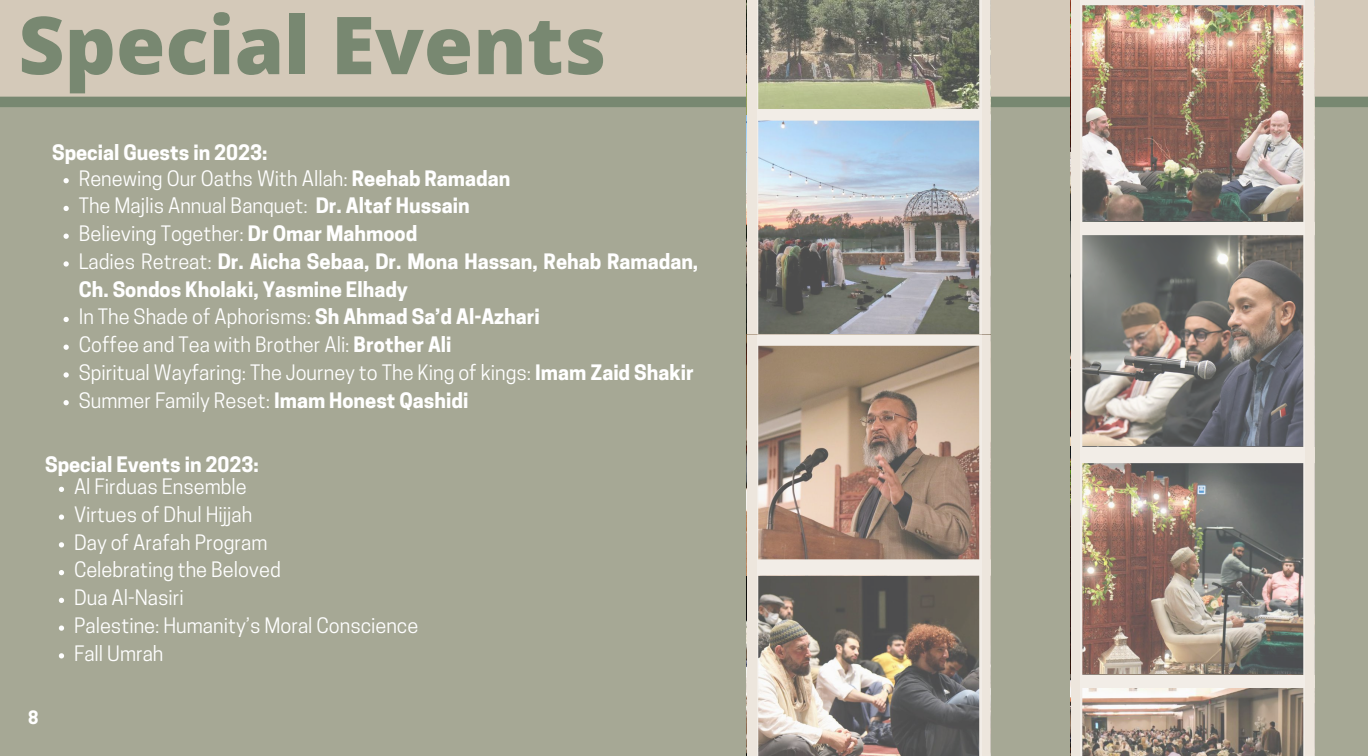
<style>
.page{position:relative;width:1368px;height:756px;background:#d4c9b9}
.page>*{position:absolute;margin:0;border:0;box-sizing:border-box;transform-origin:0 0}
.t1{font:800 80px "Open Sans";color:#788871}
.t2{font:20px/27.8px "Cooper Hewitt";color:#fff}
.t3{font:700 20px/25.7px "Cooper Hewitt";color:#fff}
.t4{font:700 17.3px "Cooper Hewitt";color:#fff}
.s1{font-weight:400}
.s2{font-weight:700}
</style>
<div class="page">
<div style="left:0;top:102px;width:1368px;height:654px;background:#a6a895"></div>
<div style="left:0;top:97px;width:1368px;height:10px;background:#788871"></div>
<svg style="left:747px;top:121px;width:244px;height:213px;background:#ece5dc"></svg>
<svg style="left:747px;top:334px;width:244px;height:225px;background:#ece4db"></svg>
<svg style="left:747px;top:559px;width:244px;height:197px;background:#ebe5dc"></svg>
<svg style="left:1071px;top:0;width:244px;height:222px;background:#ece5dc"></svg>
<svg style="left:1071px;top:222px;width:244px;height:225px;background:#ece5dc"></svg>
<svg style="left:1071px;top:447px;width:244px;height:228px;background:#ece5dc"></svg>
<div style="left:1071px;top:675px;width:244px;height:81px;background:#ede6dd"></div>
<svg style="left:64px;top:178px;width:5px;height:5px"></svg>
<svg style="left:64px;top:206px;width:5px;height:5px"></svg>
<svg style="left:64px;top:234px;width:5px;height:5px"></svg>
<svg style="left:64px;top:261px;width:5px;height:6px"></svg>
<svg style="left:64px;top:317px;width:5px;height:5px"></svg>
<svg style="left:64px;top:345px;width:5px;height:5px"></svg>
<svg style="left:64px;top:372px;width:5px;height:6px"></svg>
<svg style="left:64px;top:400px;width:5px;height:5px"></svg>
<svg style="left:59px;top:487px;width:5px;height:5px"></svg>
<svg style="left:59px;top:514px;width:5px;height:6px"></svg>
<svg style="left:59px;top:542px;width:5px;height:5px"></svg>
<svg style="left:59px;top:570px;width:5px;height:5px"></svg>
<svg style="left:59px;top:598px;width:5px;height:5px"></svg>
<svg style="left:59px;top:625px;width:5px;height:6px"></svg>
<svg style="left:59px;top:653px;width:5px;height:5px"></svg>
<div style="left:747px;top:0;width:244px;height:121px;background:#ede6dd"></div>
<img style="left:757px;top:0;width:224px;height:756px">
<img style="left:1081px;top:0;width:224px;height:756px">
<h1 class="t1" style="left:18px;top:-11px;width:589px">Special Events</h1>
<p class="t3" style="left:79px;top:142px;width:433px;text-indent:-27px">Special Guests in 2023:<br><span class="s1">Renewing Our Oaths With Allah:</span> Reehab Ramadan</p>
<p class="t2" style="left:79px;top:194px;width:621px">The Majlis Annual Banquet: <span class="s2">Dr. Altaf Hussain<br></span>Believing Together: <span class="s2">Dr Omar Mahmood<br></span>Ladies Retreat: <span class="s2">Dr. Aicha Sebaa, Dr. Mona Hassan, Rehab Ramadan, Ch. Sondos Kholaki, Yasmine Elhady<br></span>In The Shade of Aphorisms: <span class="s2">Sh Ahmad Sa’d Al-Azhari<br></span>Coffee and Tea with Brother Ali: <span class="s2">Brother Ali<br></span>Spiritual Wayfaring: The Journey to The King of kings: <span class="s2">Imam Zaid Shakir </span>Summer Family Reset: <span class="s2">Imam Honest Qashidi</span></p>
<p class="t3" style="left:45px;top:454px;width:215px">Special Events in 2023:</p>
<p class="t2" style="left:74px;top:475px;width:346px">Al Firduas Ensemble<br>Virtues of Dhul Hijjah<br>Day of Arafah Program<br>Celebrating the Beloved<br>Dua Al-Nasiri<br>Palestine: Humanity’s Moral Conscience<br>Fall Umrah</p>
<p class="t4" style="left:28px;top:711px;width:12px">8</p>
</div>
